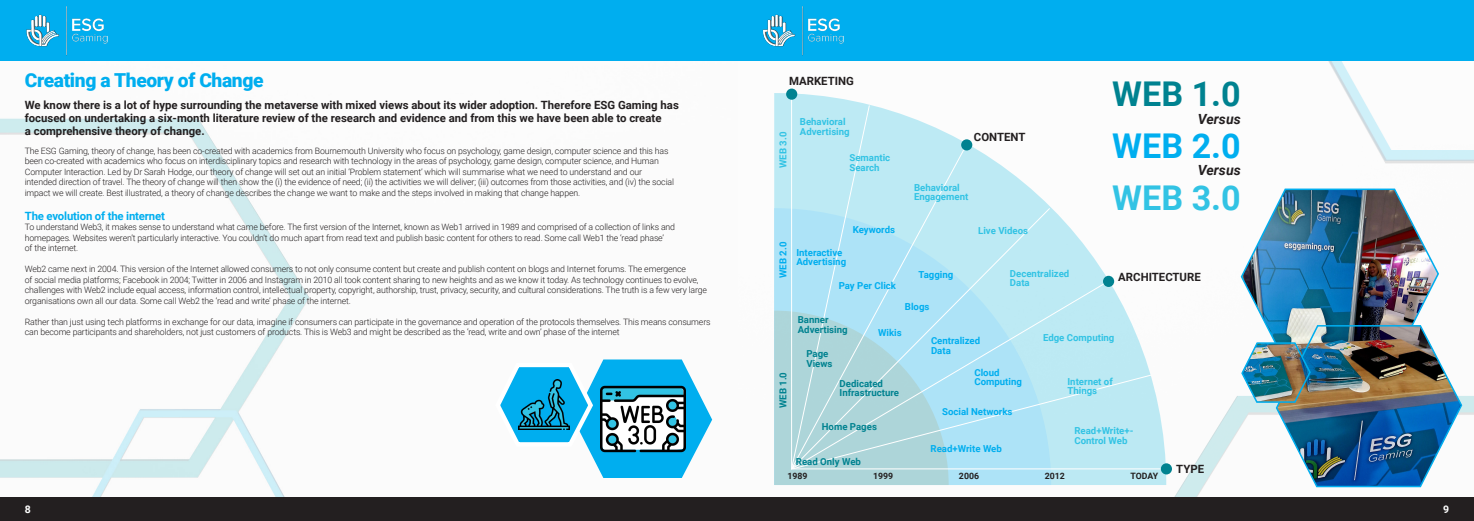
<style>
.page{position:relative;width:1474px;height:521px;background:#fff}
.page>*{position:absolute;margin:0;border:0;box-sizing:border-box;transform-origin:0 0}
.t1{font:700 34.12px "Roboto";color:#008290}
.t2{font:700 34.12px "Roboto";color:#00aeef}
.t3{font:700 34.12px "Roboto";color:#32c3e4}
.t4{font:900 19.25px "Roboto";letter-spacing:-.02em;color:#00aeef}
.t5{font:italic 700 14px "Roboto";color:#231f20}
.t6{font:700 11.38px/13.1px "Roboto";color:#231f20}
.t7{font:700 11.38px "Roboto";letter-spacing:-.015em;color:#00aeef}
.t8{font:700 10.5px "Roboto";color:#fff}
.t9{font:700 9.62px/9.6px "Roboto";color:#32c3e4}
.t10{font:700 9.62px/9.6px "Roboto";color:#00aeef}
.t11{font:700 9.62px/9.6px "Roboto";color:#008290}
.t12{font:300 8.75px/10.5px "Roboto";letter-spacing:-.015em;color:#231f20}
.t13{font:700 8.75px "Roboto";color:#231f20}
</style>
<div class="page">
<img style="left:0;top:118px;width:713px;height:379px">
<img style="left:786px;top:61px;width:687px;height:436px">
<div style="left:0;top:0;width:1473px;height:61px;background:#00aeef"></div>
<div style="left:0;top:497px;width:1473px;height:24px;background:#231f20"></div>
<img style="left:762px;top:6px;width:45px;height:71px">
<img style="left:801px;top:13px;width:43px;height:35px">
<img style="left:26px;top:6px;width:41px;height:50px">
<img style="left:64px;top:13px;width:44px;height:35px">
<svg style="left:493px;top:359px;width:219px;height:119px"></svg>
<img style="left:519px;top:379px;width:50px;height:51px">
<svg style="left:774px;top:93px;width:392px;height:392px;fill:#bdeaf4"></svg>
<div style="left:774px;top:208px;width:277px;height:277px;background:#ade3f7"></div>
<div style="left:774px;top:311px;width:174px;height:174px;background:#add5d9"></div>
<svg style="left:790px;top:93px;width:374px;height:377px"></svg>
<div style="left:786px;top:89px;width:11px;height:11px;background:#008290;border-radius:50%"></div>
<div style="left:1160px;top:463px;width:11px;height:11px;background:#008290;border-radius:50%"></div>
<svg style="left:790px;top:104px;width:320px;height:367px"></svg>
<svg style="left:791px;top:374px;width:361px;height:96px;background:#b4e0ea"></svg>
<div style="left:961px;top:139px;width:11px;height:11px;background:#008290;border-radius:50%"></div>
<div style="left:1102px;top:276px;width:12px;height:11px;background:#008290;border-radius:50%"></div>
<img style="left:1239px;top:188px;width:200px;height:138px">
<svg style="left:1274px;top:324px;width:188px;height:164px"></svg>
<img style="left:1239px;top:326px;width:222px;height:160px">
<p class="t4" style="left:25px;top:67px;width:240px">Creating a Theory of Change</p>
<p class="t6" style="left:25px;top:98px;width:655px">We know there is a lot of hype surrounding the metaverse with mixed views about its wider adoption. Therefore ESG Gaming has focused on undertaking a six-month literature review of the research and evidence and from this we have been able to create<br>a comprehensive theory of change.</p>
<p class="t12" style="left:25px;top:145px;width:650px">The ESG Gaming, theory of change, has been co-created with academics from Bournemouth University who focus on psychology, game design, computer science and this has been co-created with academics who focus on interdisciplinary topics and research with technology in the areas of psychology, game design, computer science, and Human Computer Interaction. Led by Dr Sarah Hodge, our theory of change will set out an initial ‘Problem statement’ which will summarise what we need to understand and our intended direction of travel. The theory of change will then show the (i) the evidence of need; (ii) the activities we will deliver; (iii) outcomes from those activities, and (iv) the social impact we will create. Best illustrated, a theory of change describes the change we want to make and the steps involved in making that change happen.</p>
<p class="t7" style="left:25px;top:208px;width:142px">The evolution of the internet</p>
<p class="t12" style="left:25px;top:221px;width:652px">To understand Web3, it makes sense to understand what came before. The first version of the Internet, known as Web1 arrived in 1989 and comprised of a collection of links and homepages. Websites weren’t particularly interactive. You couldn’t do much apart from read text and publish basic content for others to read. Some call Web1 the ‘read phase’<br>of the internet.</p>
<p class="t12" style="left:25px;top:263px;width:684px">Web2 came next in 2004. This version of the Internet allowed consumers to not only consume content but create and publish content on blogs and Internet forums. The emergence<br>of social media platforms; Facebook in 2004; Twitter in 2006 and Instagram in 2010 all took content sharing to new heights and as we know it today. As technology continues to evolve, challenges with Web2 include equal access, information control, intellectual property, copyright, authorship, trust, privacy, security, and cultural considerations. The truth is a few very large organisations own all our data. Some call Web2 the ‘read and write’ phase of the internet.</p>
<p class="t12" style="left:25px;top:316px;width:687px">Rather than just using tech platforms in exchange for our data, imagine if consumers can participate in the governance and operation of the protocols themselves. This means consumers can become participants and shareholders, not just customers of products. This is Web3 and might be described as the ‘read, write and own’ phase of the internet</p>
<p class="t6" style="left:789px;top:74px;width:66px">MARKETING</p>
<p class="t9" style="left:777px;top:168px;width:38px;rotate:-90deg">WEB 3.0</p>
<p class="t10" style="left:777px;top:278px;width:38px;rotate:-90deg">WEB 2.0</p>
<p class="t9" style="left:799px;top:117px;width:51px">Behavioral<br>Advertising</p>
<p class="t9" style="left:849px;top:152px;width:42px">Semantic<br>Search</p>
<p class="t6" style="left:974px;top:130px;width:53px">CONTENT</p>
<p class="t9" style="left:914px;top:182px;width:56px">Behavioral<br>Engagement</p>
<p class="t10" style="left:852px;top:225px;width:44px">Keywords</p>
<p class="t10" style="left:796px;top:247px;width:51px">Interactive<br>Advertising</p>
<p class="t10" style="left:838px;top:280px;width:59px">Pay Per Click</p>
<p class="t10" style="left:918px;top:269px;width:36px">Tagging</p>
<p class="t10" style="left:904px;top:301px;width:26px">Blogs</p>
<p class="t9" style="left:978px;top:226px;width:52px">Live Videos</p>
<p class="t9" style="left:1009px;top:268px;width:61px">Decentralized<br>Data</p>
<p class="t1" style="left:1112px;top:70px;width:130px">WEB 1.0</p>
<p class="t5" style="left:1197px;top:109px;width:44px">Versus</p>
<p class="t2" style="left:1112px;top:122px;width:130px">WEB 2.0</p>
<p class="t5" style="left:1197px;top:161px;width:44px">Versus</p>
<p class="t3" style="left:1112px;top:173px;width:130px">WEB 3.0</p>
<p class="t6" style="left:1118px;top:270px;width:84px">ARCHITECTURE</p>
<p class="t11" style="left:777px;top:408px;width:38px;rotate:-90deg">WEB 1.0</p>
<p class="t11" style="left:797px;top:315px;width:51px">Banner<br>Advertising</p>
<p class="t11" style="left:806px;top:349px;width:28px">Page<br>Views</p>
<p class="t10" style="left:878px;top:327px;width:25px">Wikis</p>
<p class="t11" style="left:839px;top:378px;width:61px">Dedicated<br>Infrastructure</p>
<p class="t11" style="left:821px;top:421px;width:57px">Home Pages</p>
<p class="t11" style="left:796px;top:456px;width:67px">Read Only Web</p>
<p class="t10" style="left:931px;top:336px;width:51px">Centralized<br>Data</p>
<p class="t10" style="left:974px;top:367px;width:49px">Cloud<br>Computing</p>
<p class="t10" style="left:942px;top:407px;width:72px">Social Networks</p>
<p class="t10" style="left:930px;top:443px;width:73px">Read+Write Web</p>
<p class="t9" style="left:1043px;top:332px;width:73px">Edge Computing</p>
<p class="t9" style="left:1067px;top:376px;width:47px">Internet of<br>Things</p>
<p class="t9" style="left:1074px;top:426px;width:61px">Read+Write+-<br>Control Web</p>
<p class="t13" style="left:787px;top:470px;width:22px">1989</p>
<p class="t13" style="left:873px;top:470px;width:22px">1999</p>
<p class="t13" style="left:959px;top:470px;width:22px">2006</p>
<p class="t13" style="left:1044px;top:470px;width:22px">2012</p>
<p class="t13" style="left:1130px;top:469px;width:29px">TODAY</p>
<p class="t6" style="left:1176px;top:462px;width:29px">TYPE</p>
<p class="t8" style="left:25px;top:502px;width:8px">8</p>
<p class="t8" style="left:1442px;top:502px;width:8px">9</p>
</div>
